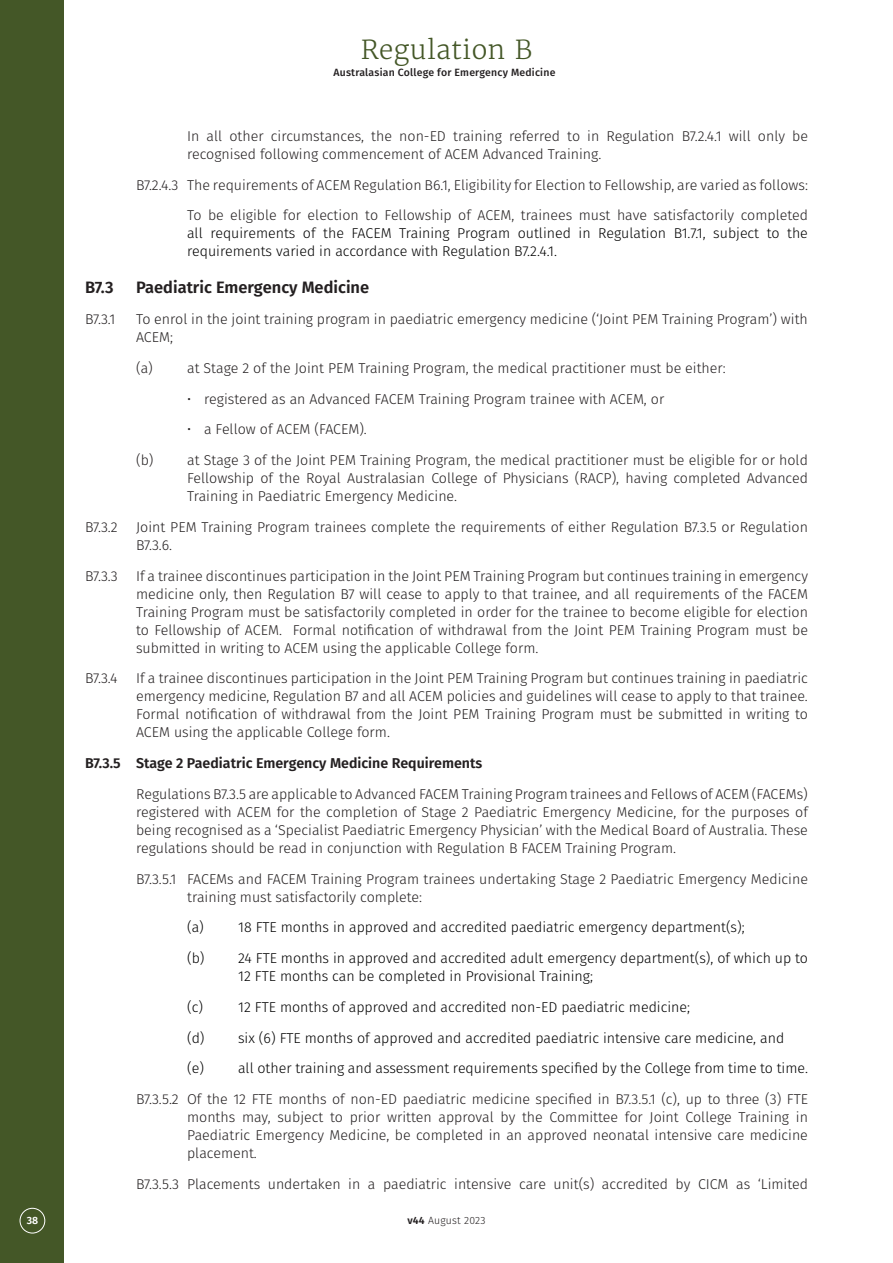
<style>
.page{position:relative;width:893px;height:1263px;background:#fff}
.page>*{position:absolute;margin:0;border:0;box-sizing:border-box;transform-origin:0 0}
.t1{font:300 26.1px "Merriweather";letter-spacing:.02em;color:#445727}
.Regulation_2_Heading{font:600 16.5px "Fira Sans";color:#231f20}
.Regulation_3_Body{font:300 14.25px/18px "Fira Sans";color:#231f20}
.Regulation_4_Body{font:300 14.25px/18px "Fira Sans";color:#231f20}
.Regulation_4_Alpha{font:300 14.25px/18px "Fira Sans";color:#000}
.Regulation_3_Body_Pa{font:300 14.25px/18px "Fira Sans";color:#231f20;text-align:justify}
.Regulation_3_Alpha{font:300 14.25px/18px "Fira Sans";color:#231f20;text-align:justify}
.Regulation_4_Body_Pa{font:300 14.25px/18px "Fira Sans";color:#000;text-align:justify}
.Regulation_4_Body_Pa-2{font:300 14.25px/18px "Fira Sans";color:#231f20}
.Regulation_3_Bullet{font:300 14.25px "Fira Sans";color:#231f20}
.Regulation_3_Heading{font:600 14.25px "Fira Sans";color:#231f20}
.t2{font:500 10.5px "Fira Sans";letter-spacing:.02em;color:#231f20}
.t3{font:300 10.5px "Fira Sans";letter-spacing:.02em;color:#231f20}
.t4{font:600 10.5px "Fira Sans";color:#fff}
.s1{color:#231f20}
.s2{font-weight:600}
</style>
<div class="page">
<div style="left:0;top:0;width:64px;height:1263px;background:#445727"></div>
<div style="left:20px;top:1208px;width:25px;height:25px;border:1px solid #fff;border-radius:50%"></div>
<h1 class="t1" style="left:361px;top:34px;width:173px">Regulation B</h1>
<p class="t2" style="left:333px;top:63px;width:223px">Australasian College for Emergency Medicine</p>
<p class="Regulation_4_Body_Pa-2" style="left:187px;top:127px;width:622px">In all other circumstances, the non-ED training referred to in Regulation B7.2.4.1 will only be recognised following commencement of ACEM Advanced Training.</p>
<p class="Regulation_4_Body" style="left:136px;top:176px;width:673px">B7.2.4.3 The requirements of ACEM Regulation B6.1, Eligibility for Election to Fellowship, are varied as follows:</p>
<p class="Regulation_4_Body_Pa" style="left:187px;top:206px;width:622px"><span class="s1">To be eligible for election to Fellowship of ACEM, trainees must have satisfactorily completed </span>all requirements of the FACEM Training Program outlined in Regulation B1.7.1, subject to the requirements varied in accordance with Regulation B7.2.4.1.</p>
<p class="Regulation_2_Heading" style="left:85px;top:274px;width:30px">B7.3</p>
<p class="Regulation_2_Heading" style="left:136px;top:274px;width:235px">Paediatric Emergency Medicine</p>
<p class="Regulation_3_Body" style="left:85px;top:310px;width:32px">B7.3.1</p>
<p class="Regulation_3_Body" style="left:136px;top:310px;width:673px">To enrol in the joint training program in paediatric emergency medicine (‘Joint PEM Training Program’) with<br>ACEM;</p>
<p class="Regulation_3_Alpha" style="left:136px;top:359px;width:18px">(a)</p>
<p class="Regulation_3_Alpha" style="left:187px;top:359px;width:540px">at Stage 2 of the Joint PEM Training Program, the medical practitioner must be either:</p>
<p class="Regulation_3_Bullet" style="left:187px;top:388px;width:479px">• registered as an Advanced FACEM Training Program trainee with ACEM, or</p>
<p class="Regulation_3_Bullet" style="left:187px;top:419px;width:181px">• a Fellow of ACEM (FACEM).</p>
<p class="Regulation_3_Alpha" style="left:187px;top:451px;width:622px;text-indent:-51px">(b) at Stage 3 of the Joint PEM Training Program, the medical practitioner must be eligible for or hold Fellowship of the Royal Australasian College of Physicians (RACP), having completed Advanced Training in Paediatric Emergency Medicine.</p>
<p class="Regulation_3_Body" style="left:85px;top:518px;width:34px">B7.3.2</p>
<p class="Regulation_3_Body" style="left:136px;top:518px;width:673px">Joint PEM Training Program trainees complete the requirements of either Regulation B7.3.5 or Regulation<br>B7.3.6.</p>
<p class="Regulation_3_Body" style="left:85px;top:566px;width:34px">B7.3.3</p>
<p class="Regulation_3_Body" style="left:136px;top:566px;width:673px;text-align:justify">If a trainee discontinues participation in the Joint PEM Training Program but continues training in emergency medicine only, then Regulation B7 will cease to apply to that trainee, and all requirements of the FACEM Training Program must be satisfactorily completed in order for the trainee to become eligible for election to Fellowship of ACEM. Formal notification of withdrawal from the Joint PEM Training Program must be submitted in writing to ACEM using the applicable College form.</p>
<p class="Regulation_3_Body" style="left:85px;top:669px;width:34px">B7.3.4</p>
<p class="Regulation_3_Body" style="left:136px;top:669px;width:673px;text-align:justify">If a trainee discontinues participation in the Joint PEM Training Program but continues training in paediatric emergency medicine, Regulation B7 and all ACEM policies and guidelines will cease to apply to that trainee.<br>Formal notification of withdrawal from the Joint PEM Training Program must be submitted in writing to ACEM using the applicable College form.</p>
<p class="Regulation_3_Heading" style="left:85px;top:751px;width:399px">B7.3.5 Stage 2 Paediatric Emergency Medicine Requirements</p>
<p class="Regulation_3_Body_Pa" style="left:136px;top:785px;width:673px">Regulations B7.3.5 are applicable to Advanced FACEM Training Program trainees and Fellows of ACEM (FACEMs) registered with ACEM for the completion of Stage 2 Paediatric Emergency Medicine, for the purposes of being recognised as a ‘Specialist Paediatric Emergency Physician’ with the Medical Board of Australia. These regulations should be read in conjunction with Regulation B FACEM Training Program.</p>
<p class="Regulation_4_Body" style="left:187px;top:869px;width:622px;text-indent:-51px">B7.3.5.1 FACEMs and FACEM Training Program trainees undertaking Stage 2 Paediatric Emergency Medicine training must satisfactorily complete:</p>
<p class="Regulation_4_Alpha" style="left:187px;top:918px;width:18px">(a)</p>
<p class="Regulation_4_Alpha" style="left:238px;top:918px;width:508px">18 FTE months in approved and accredited paediatric emergency department(s);</p>
<p class="Regulation_4_Alpha" style="left:238px;top:949px;width:571px;text-indent:-51px">(b) 24 FTE months in approved and accredited adult emergency department(s), of which up to<br>12 FTE months can be completed in Provisional Training;</p>
<p class="Regulation_4_Alpha" style="left:187px;top:998px;width:17px">(c)</p>
<p class="Regulation_4_Alpha" style="left:238px;top:998px;width:453px">12 FTE months of approved and accredited non-ED paediatric medicine;</p>
<p class="Regulation_4_Alpha" style="left:187px;top:1028px;width:599px">(d) six (6) FTE months of approved and accredited paediatric intensive care medicine, and</p>
<p class="Regulation_4_Alpha" style="left:187px;top:1059px;width:622px">(e) all other training and assessment requirements specified by the College from time to time.</p>
<p class="Regulation_4_Body" style="left:187px;top:1090px;width:622px;text-align:justify;text-indent:-51px">B7.3.5.2 Of the 12 FTE months of non-ED paediatric medicine specified in B7.3.5.1 (c), up to three (3) FTE months may, subject to prior written approval by the Committee for Joint College Training in Paediatric Emergency Medicine, be completed in an approved neonatal intensive care medicine placement.</p>
<p class="Regulation_4_Body" style="left:136px;top:1175px;width:673px">B7.3.5.3 Placements undertaken in a paediatric intensive care unit(s) accredited by CICM as ‘Limited</p>
<p class="t4" style="left:27px;top:1212px;width:13px">38</p>
<p class="t3" style="left:407px;top:1213px;width:80px"><span class="s2">v44</span> August 2023</p>
</div>
